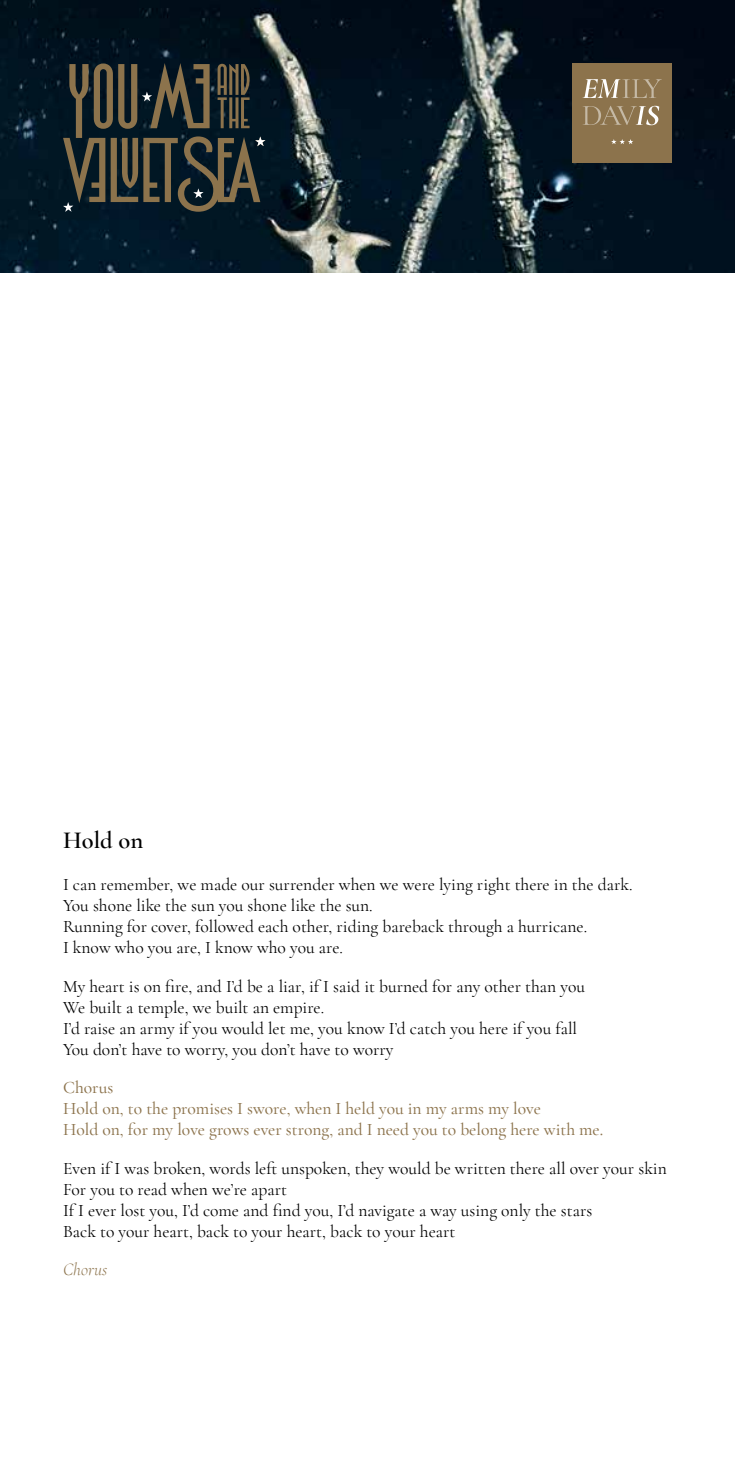
<style>
.page{position:relative;width:735px;height:1474px;background:#fff}
.page>*{position:absolute;margin:0;border:0;box-sizing:border-box;transform-origin:0 0}
.t1{font:600 24.5px "Cormorant Garamond";color:#000}
.t2{font:17.5px/21px "Cormorant Garamond";color:#000}
.t3{font:500 17.5px/21px "Cormorant Garamond";color:#8c734c}
.t4{font:italic 300 17.5px "Cormorant Garamond";color:#8c734c}
</style>
<div class="page">
<img style="left:0;top:0;width:734px;height:273px">
<svg style="left:63px;top:63px;width:202px;height:149px;background:#323732"></svg>
<div style="left:572px;top:63px;width:99px;height:99px;background:#8c734c"></div>
<svg style="left:583px;top:106px;width:76px;height:19px"></svg>
<svg style="left:582px;top:79px;width:79px;height:19px"></svg>
<svg style="left:611px;top:139px;width:22px;height:5px"></svg>
<h1 class="t1" style="left:63px;top:825px;width:82px">Hold on</h1>
<p class="t2" style="left:63px;top:874px;width:570px">I can remember, we made our surrender when we were lying right there in the dark.<br>You shone like the sun you shone like the sun.<br>Running for cover, followed each other, riding bareback through a hurricane.<br>I know who you are, I know who you are.</p>
<p class="t2" style="left:63px;top:975px;width:523px">My heart is on fire, and I’d be a liar, if I said it burned for any other than you We built a temple, we built an empire.<br>I’d raise an army if you would let me, you know I’d catch you here if you fall You don’t have to worry, you don’t have to worry</p>
<p class="t3" style="left:63px;top:1077px;width:541px">Chorus<br>Hold on, to the promises I swore, when I held you in my arms my love<br>Hold on, for my love grows ever strong, and I need you to belong here with me.</p>
<p class="t2" style="left:63px;top:1157px;width:605px">Even if I was broken, words left unspoken, they would be written there all over your skin For you to read when we’re apart<br>If I ever lost you, I’d come and find you, I’d navigate a way using only the stars<br>Back to your heart, back to your heart, back to your heart</p>
<p class="t4" style="left:63px;top:1259px;width:46px">Chorus</p>
</div>
